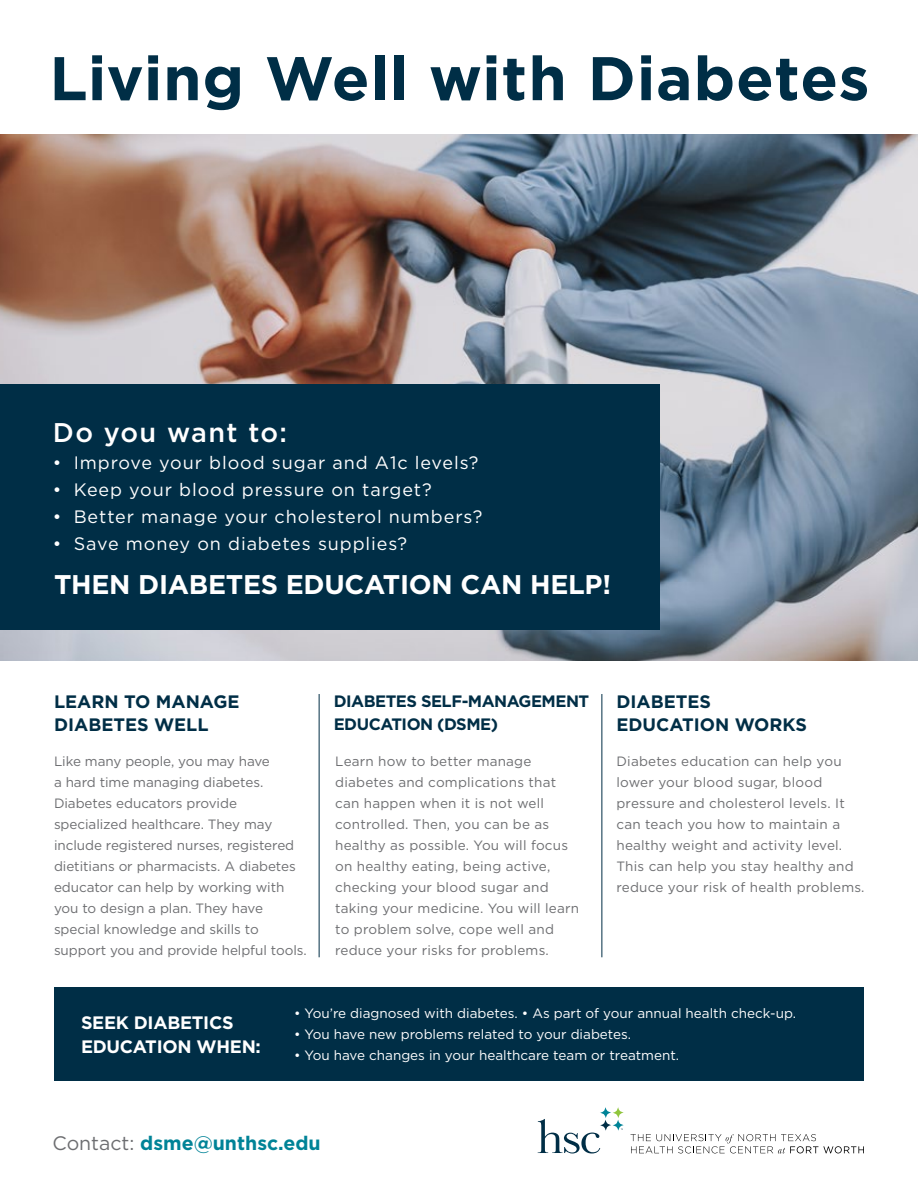
<style>
.page{position:relative;width:918px;height:1188px;background:#fff}
.page>*{position:absolute;margin:0;border:0;box-sizing:border-box;transform-origin:0 0}
.t1{font:700 61.5px "Gotham";letter-spacing:.01em;color:#002e46}
.t2{font:700 27px "Gotham";letter-spacing:-.01em;color:#fff}
.t3{font:500 27px "Gotham";letter-spacing:.05em;color:#fff}
.t4{font:700 19.5px "Gotham";color:#008397}
.t5{font:18px "Gotham";letter-spacing:.05em;color:#fff}
.t6{font:700 18px/22.5px "Gotham";color:#002e46}
.t7{font:700 18px/24px "Gotham";letter-spacing:-.015em;color:#fff}
.t8{font:700 16.5px/22.5px "Gotham";letter-spacing:-.03em;color:#002e46}
.t9{font:13.5px/21px "Gotham";letter-spacing:.015em;color:#6d6e71}
.t10{font:13.5px/21px "Gotham";letter-spacing:-.005em;color:#6d6e71}
.t11{font:13.5px "Gotham";color:#fff}
.s1{font-weight:400;color:#6d6e71}
</style>
<div class="page">
<img style="left:0;top:135px;width:918px;height:526px">
<div style="left:54px;top:987px;width:810px;height:93px;background:#002e46"></div>
<div style="left:0;top:384px;width:660px;height:246px;background:#002e46"></div>
<hr style="left:319px;top:694px;width:1px;height:263px;background:#002e46">
<hr style="left:602px;top:694px;width:1px;height:263px;background:#002e46">
<svg style="left:631px;top:1134px;width:233px;height:19px"></svg>
<svg style="left:599px;top:1106px;width:13px;height:13px"></svg>
<svg style="left:612px;top:1106px;width:12px;height:13px"></svg>
<svg style="left:599px;top:1119px;width:13px;height:12px"></svg>
<svg style="left:612px;top:1119px;width:12px;height:12px"></svg>
<svg style="left:538px;top:1119px;width:62px;height:35px"></svg>
<h1 class="t1" style="left:50px;top:38px;width:822px">Living Well with Diabetes</h1>
<h2 class="t3" style="left:53px;top:415px;width:236px">Do you want to:</h2>
<h3 class="t5" style="left:53px;top:453px;width:427px">• Improve your blood sugar and A1c levels?</h3>
<h3 class="t5" style="left:53px;top:480px;width:380px">• Keep your blood pressure on target?</h3>
<h3 class="t5" style="left:53px;top:507px;width:431px">• Better manage your cholesterol numbers?</h3>
<h3 class="t5" style="left:53px;top:534px;width:356px">• Save money on diabetes supplies?</h3>
<h2 class="t2" style="left:54px;top:566px;width:559px">THEN DIABETES EDUCATION CAN HELP!</h2>
<p class="t8" style="left:334px;top:690px;width:257px">DIABETES SELF-MANAGEMENT<br>EDUCATION (DSME)</p>
<h3 class="t6" style="left:54px;top:691px;width:187px">LEARN TO MANAGE<br>DIABETES WELL</h3>
<h3 class="t6" style="left:616px;top:691px;width:192px">DIABETES<br>EDUCATION WORKS</h3>
<p class="t10" style="left:54px;top:751px;width:254px">Like many people, you may have<br>a hard time managing diabetes.<br>Diabetes educators provide specialized healthcare. They may include registered nurses, registered dietitians or pharmacists. A diabetes educator can help by working with you to design a plan. They have special knowledge and skills to support you and provide helpful tools.</p>
<p class="t9" style="left:335px;top:751px;width:245px">Learn how to better manage diabetes and complications that can happen when it is not well controlled. Then, you can be as healthy as possible. You will focus on healthy eating, being active, checking your blood sugar and taking your medicine. You will learn to problem solve, cope well and reduce your risks for problems.</p>
<p class="t9" style="left:616px;top:751px;width:250px">Diabetes education can help you lower your blood sugar, blood pressure and cholesterol levels. It can teach you how to maintain a healthy weight and activity level.<br>This can help you stay healthy and reduce your risk of health problems.</p>
<h3 class="t7" style="left:81px;top:1010px;width:181px">SEEK DIABETICS<br>EDUCATION WHEN:</h3>
<p class="t11" style="left:294px;top:1005px;width:504px">• You’re diagnosed with diabetes. • As part of your annual health check-up.</p>
<p class="t11" style="left:294px;top:1026px;width:339px">• You have new problems related to your diabetes.</p>
<p class="t11" style="left:294px;top:1047px;width:387px">• You have changes in your healthcare team or treatment.</p>
<h3 class="t4" style="left:52px;top:1130px;width:270px"><span class="s1">Contact:</span> dsme@unthsc.edu</h3>
</div>
